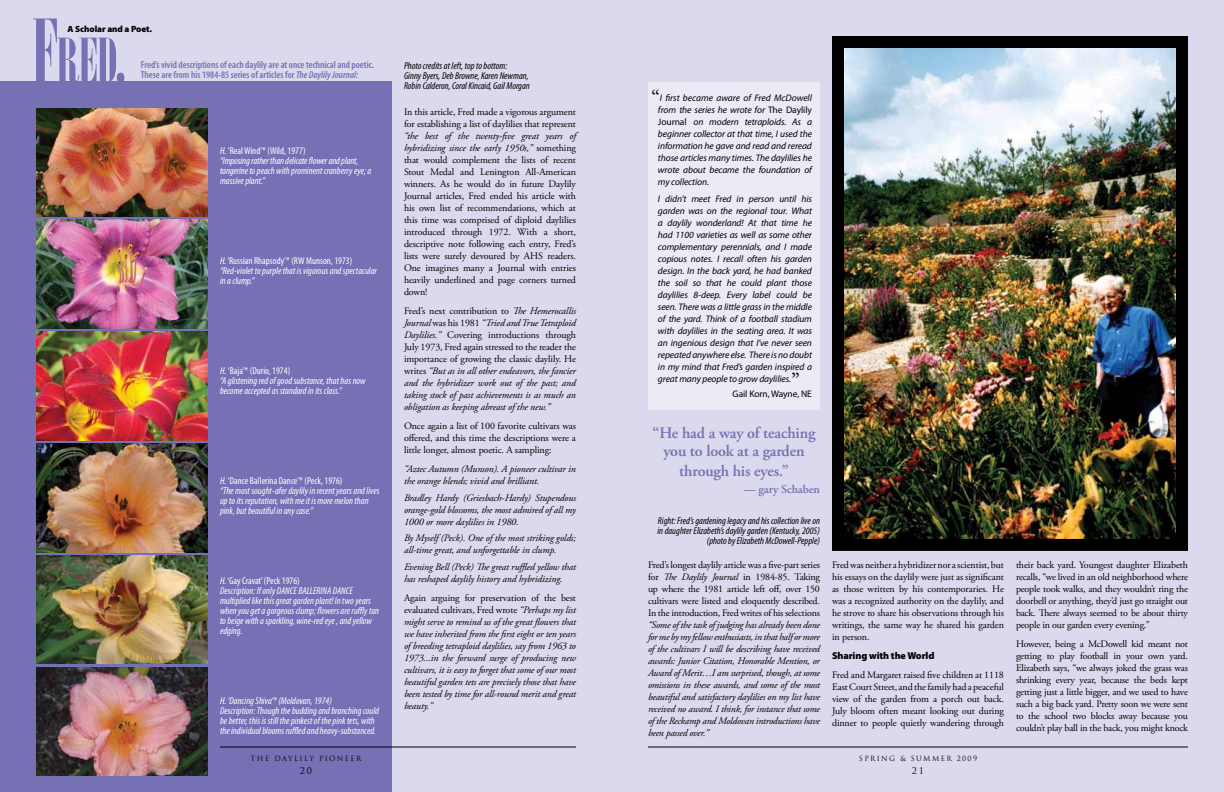
<style>
.page{position:relative;width:1224px;height:792px;background:#dbd9ed}
.page>*{position:absolute;margin:0;border:0;box-sizing:border-box;transform-origin:0 0}
.t1{font:60.8px "Onyx";color:#7670b4}
.t2{font:22px "Adobe Garamond Pro";color:#000}
.t3{font:600 16px/18px "Adobe Garamond Pro";letter-spacing:-.01em;color:#7670b4;text-align:center}
.t4{font:600 12px "Adobe Garamond Pro";letter-spacing:-.01em;color:#7670b4}
.t5{font:10px/12px "Adobe Garamond Pro";letter-spacing:-.01em;color:#000;text-align:justify}
.t6{font:italic 10px/12px "Adobe Garamond Pro";letter-spacing:-.01em;color:#000;text-align:justify}
.t7{font:italic condensed 10px/10px "Myriad Pro";color:#fff}
.t8{font:italic condensed 10px/10px "Myriad Pro";color:#000;text-align:right}
.t9{font:600 condensed 10px/10px "Myriad Pro";color:#7670b4}
.t10{font:900 10px "Myriad Pro";letter-spacing:-.01em;color:#000}
.t11{font:italic 9.5px/12px "Myriad Pro";letter-spacing:-.01em;color:#000;text-align:justify}
.t12{font:9.5px "Myriad Pro";letter-spacing:-.01em;color:#000}
.t13{font:900 9px "Myriad Pro";letter-spacing:-.01em;color:#000}
.t14{font:9px "Trajan Pro";color:#000}
.t15{font:7px "Trajan Pro";letter-spacing:.2em;color:#000}
.s1{font-size:86.9px}
.s2{font-style:italic}
.s3{font-style:normal}
</style>
<div class="page">
<hr style="left:648px;top:747px;width:540px;height:1px;background:#000">
<div style="left:0;top:82px;width:392px;height:710px;background:#7670b4"></div>
<img style="left:36px;top:108px;width:172px;height:109px">
<img style="left:36px;top:220px;width:172px;height:108px">
<img style="left:36px;top:332px;width:172px;height:108px">
<img style="left:36px;top:443px;width:172px;height:109px">
<img style="left:36px;top:555px;width:172px;height:109px">
<img style="left:36px;top:667px;width:172px;height:109px">
<img style="left:845px;top:49px;width:330px;height:489px">
<div style="left:832px;top:36px;width:356px;height:515px;border:12px solid #000"></div>
<div style="left:648px;top:82px;width:172px;height:327px;background:#ebeaf5"></div>
<hr style="left:220px;top:747px;width:356px;height:1px;background:#000">
<h1 class="t1" style="left:32px;top:26px;width:96px"><span class="s1">F</span>red<span class="s1">.</span></h1>
<p class="t13" style="left:68px;top:23px;width:86px">A Scholar and a Poet.</p>
<p class="t9" style="left:141px;top:60px;width:235px">Fred’s vivid descriptions of each daylily are at once technical and poetic.<br>These are from his 1984-85 series of articles for <span class="s2">The Daylily Journal:</span></p>
<p class="t7" style="left:220px;top:145px;width:153px">H. <span class="s3">‘Real Wind’* (Wild, 1977)<br></span>“Imposing rather than delicate flower and plant, tangerine to peach with prominent cranberry eye; a massive plant.”</p>
<p class="t7" style="left:220px;top:255px;width:159px">H. <span class="s3">‘Russian Rhapsody’* (RW Munson, 1973) </span>“Red-violet to purple that is vigorous and spectacular in a clump.”</p>
<p class="t7" style="left:220px;top:365px;width:147px">H. <span class="s3">‘Baja’* (Durio, 1974)<br></span>“A glistening red of good substance, that has now become accepted as standard in its class.”</p>
<p class="t7" style="left:220px;top:475px;width:161px">H. <span class="s3">‘Dance Ballerina Dance’* (Peck, 1976)<br></span>“The most sought-afer daylily in recent years and lives up to its reputation, with me it is more melon than pink, but beautiful in any case.”</p>
<p class="t7" style="left:220px;top:575px;width:161px">H. <span class="s3">‘Gay Cravat’ (Peck 1976)<br></span>Description: If only DANCE BALLERINA DANCE multiplied like this great garden plant! In two years when you get a gorgeous clump; flowers are ruffly tan to beige with a sparkling, wine-red eye , and yellow edging.</p>
<p class="t7" style="left:220px;top:695px;width:161px">H. ‘Dancing Shiva’* (Moldovan, 1974)<br>Description: Though the budding and branching could be better, this is still the pinkest of the pink tets, with the individual blooms ruffled and heavy-substanced.</p>
<p class="t15" style="left:251px;top:754px;width:112px">THE DAYLILY PIONEER</p>
<p class="t14" style="left:300px;top:765px;width:14px">20</p>
<p class="t8" style="left:404px;top:60px;width:127px;text-align:left">Photo credits at left, top to bottom:<br>Ginny Byers, Deb Browne, Karen Newman,<br>Robin Calderon, Coral Kincaid, Gail Morgan</p>
<p class="t5" style="left:404px;top:106px;width:173px">In this article, Fred made a vigorous argument for establishing a list of daylilies that represent</p>
<p class="t5" style="left:404px;top:130px;width:174px"><span class="s2">“the best of the twenty-five great years of hybridizing since the early 1950s,”</span> something that would complement the lists of recent Stout Medal and Lenington All-American winners. As he would do in future Daylily Journal articles, Fred ended his article with his own list of recommendations, which at this time was comprised of diploid daylilies introduced through 1972. With a short, descriptive note following each entry, Fred’s lists were surely devoured by AHS readers.<br>One imagines many a Journal with entries heavily underlined and page corners turned down!</p>
<p class="t6" style="left:404px;top:305px;width:174px"><span class="s3">Fred’s next contribution to</span> The Hemerocallis Journal <span class="s3">was his 1981</span> “Tried and True Tetraploid Daylilies.” <span class="s3">Covering introductions through July 1973, Fred again stressed to the reader the importance of growing the classic daylily. He writes</span> “But as in all other endeavors, the fancier and the hybridizer work out of the past; and taking stock of past achievements is as much an obligation as keeping abreast of the new.”</p>
<p class="t5" style="left:404px;top:420px;width:174px">Once again a list of 100 favorite cultivars was offered, and this time the descriptions were a little longer, almost poetic. A sampling:</p>
<p class="t6" style="left:404px;top:463px;width:173px">“Aztec Autumn (Munson). A pioneer cultivar in the orange blends; vivid and brilliant.</p>
<p class="t6" style="left:404px;top:492px;width:174px">Bradley Hardy (Griesbach-Hardy) Stupendous orange-gold blossoms, the most admired of all my 1000 or more daylilies in 1980.</p>
<p class="t6" style="left:404px;top:532px;width:174px">By Myself (Peck). One of the most striking golds; all-time great, and unforgettable in clump.</p>
<p class="t6" style="left:404px;top:561px;width:174px">Evening Bell (Peck) The great ruffled yellow that has reshaped daylily history and hybridizing.</p>
<p class="t6" style="left:404px;top:592px;width:174px"><span class="s3">Again arguing for preservation of the best evaluated cultivars, Fred wrote</span> “Perhaps my list might serve to remind us of the great flowers that we have inherited from the first eight or ten years of breeding tetraploid daylilies, say from 1963 to 1973...in the forward surge of producing new cultivars, it is easy to forget that some of our most beautiful garden tets are precisely those that have been tested by time for all-round merit and great beauty.”</p>
<h2 class="t2" style="left:651px;top:85px;width:10px">“</h2>
<p class="t11" style="left:658px;top:92px;width:156px">I first became aware of Fred McDowell from the series he wrote for <span class="s3">The Daylily Journal</span> on modern tetraploids. As a beginner collector at that time, I used the information he gave and read and reread those articles many times. The daylilies he wrote about became the foundation of my collection.</p>
<p class="t11" style="left:658px;top:192px;width:156px">I didn’t meet Fred in person until his garden was on the regional tour. What a daylily wonderland! At that time he had 1100 varieties as well as some other complementary perennials, and I made copious notes. I recall often his garden design. In the back yard, he had banked the soil so that he could plant those daylilies 8-deep. Every label could be seen. There was a little grass in the middle of the yard. Think of a football stadium with daylilies in the seating area. It was an ingenious design that I’ve never seen repeated anywhere else. There is no doubt in my mind that Fred’s garden inspired a great many people to grow daylilies.</p>
<h2 class="t2" style="left:791px;top:367px;width:10px">”</h2>
<p class="t12" style="left:733px;top:388px;width:81px">Gail Korn, Wayne, NE</p>
<h3 class="t3" style="left:652px;top:424px;width:165px">“He had a way of teaching you to look at a garden</h3>
<h3 class="t3" style="left:679px;top:462px;width:111px">through his eyes.”</h3>
<p class="t4" style="left:744px;top:482px;width:78px">— gary Schaben</p>
<p class="t8" style="left:657px;top:516px;width:164px">Right: Fred’s gardening legacy and his collection live on in daughter Elizabeth’s daylily garden (Kentucky, 2005) (photo by Elizabeth McDowell-Pepple)</p>
<p class="t5" style="left:648px;top:559px;width:174px">Fred’s longest daylily article was a five-part series for <span class="s2">The Daylily Journal</span> in 1984-85. Taking up where the 1981 article left off, over 150 cultivars were listed and eloquently described.<br>In the introduction, Fred writes of his selections</p>
<p class="t6" style="left:648px;top:619px;width:174px">“Some of the task of judging has already been done for me by my fellow enthusiasts, in that half or more of the cultivars I will be describing have received awards: Junior Citation, Honorable Mention, or Award of Merit…I am surprised, though, at some omissions in these awards, and some of the most beautiful and satisfactory daylilies on my list have received no award. I think, for instance that some of the Reckamp and Moldovan introductions have been passed over.”</p>
<p class="t5" style="left:832px;top:559px;width:174px">Fred was neither a hybridizer nor a scientist, but his essays on the daylily were just as significant as those written by his contemporaries. He was a recognized authority on the daylily, and he strove to share his observations through his writings, the same way he shared his garden in person.</p>
<p class="t10" style="left:832px;top:649px;width:104px">Sharing with the World</p>
<p class="t5" style="left:832px;top:669px;width:174px">Fred and Margaret raised five children at 1118<br>East Court Street, and the family had a peaceful view of the garden from a porch out back.<br>July bloom often meant looking out during dinner to people quietly wandering through</p>
<p class="t15" style="left:859px;top:754px;width:120px">SPRING &amp; SUMMER 2009</p>
<p class="t14" style="left:912px;top:765px;width:14px">21</p>
<p class="t5" style="left:1016px;top:559px;width:174px">their back yard. Youngest daughter Elizabeth recalls, “we lived in an old neighborhood where people took walks, and they wouldn’t ring the doorbell or anything, they’d just go straight out back. There always seemed to be about thirty people in our garden every evening.”</p>
<p class="t5" style="left:1016px;top:638px;width:174px">However, being a McDowell kid meant not getting to play football in your own yard.<br>Elizabeth says, “we always joked the grass was shrinking every year, because the beds kept getting just a little bigger, and we used to have such a big back yard. Pretty soon we were sent to the school two blocks away because you couldn’t play ball in the back, you might knock</p>
</div>
